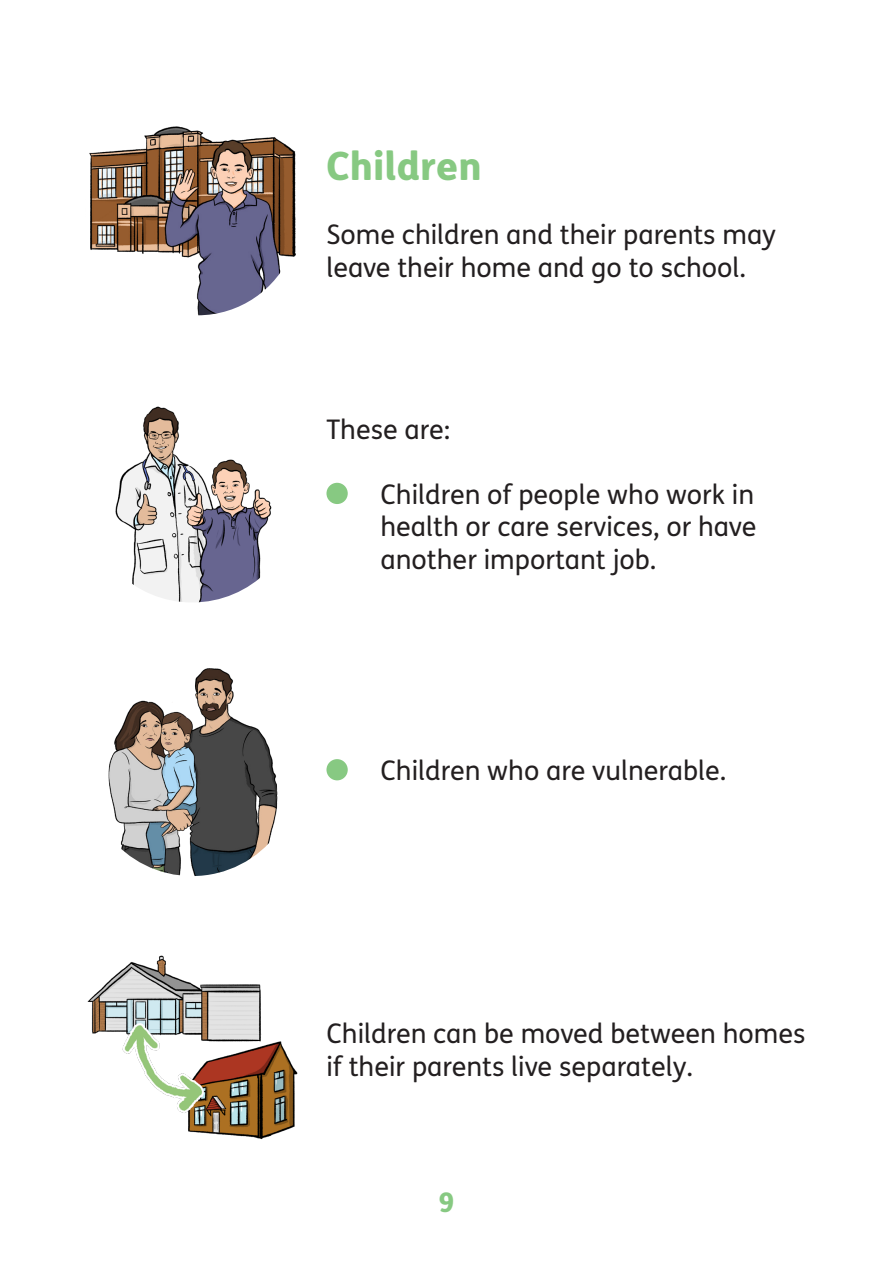
<style>
.page{position:relative;width:893px;height:1263px;background:#fff}
.page>*{position:absolute;margin:0;border:0;box-sizing:border-box;transform-origin:0 0}
.t1{font:800 39px "FS Me";color:#87c982}
.t2{font:27px/32.4px "FS Me";color:#231f20}
.t3{font:800 27px "FS Me";color:#87c982}
</style>
<div class="page">
<img style="left:89px;top:126px;width:207px;height:131px">
<div style="left:326px;top:483px;width:22px;height:21px;background:#87c982;border-radius:50%"></div>
<div style="left:326px;top:759px;width:22px;height:21px;background:#87c982;border-radius:50%"></div>
<img style="left:87px;top:955px;width:211px;height:185px">
<img style="left:156px;top:134px;width:136px;height:181px">
<img style="left:115px;top:406px;width:157px;height:196px">
<img style="left:109px;top:668px;width:168px;height:208px">
<p class="t1" style="left:326px;top:135px;width:157px">Children</p>
<p class="t2" style="left:326px;top:218px;width:451px">Some children and their parents may leave their home and go to school.</p>
<p class="t2" style="left:326px;top:413px;width:125px">These are:</p>
<p class="t2" style="left:380px;top:478px;width:377px">Children of people who work in health or care services, or have</p>
<p class="t2" style="left:380px;top:543px;width:277px">another important job.</p>
<p class="t2" style="left:380px;top:754px;width:347px">Children who are vulnerable.</p>
<p class="t2" style="left:326px;top:1017px;width:480px">Children can be moved between homes if their parents live separately.</p>
<p class="t3" style="left:439px;top:1181px;width:17px">9</p>
</div>
